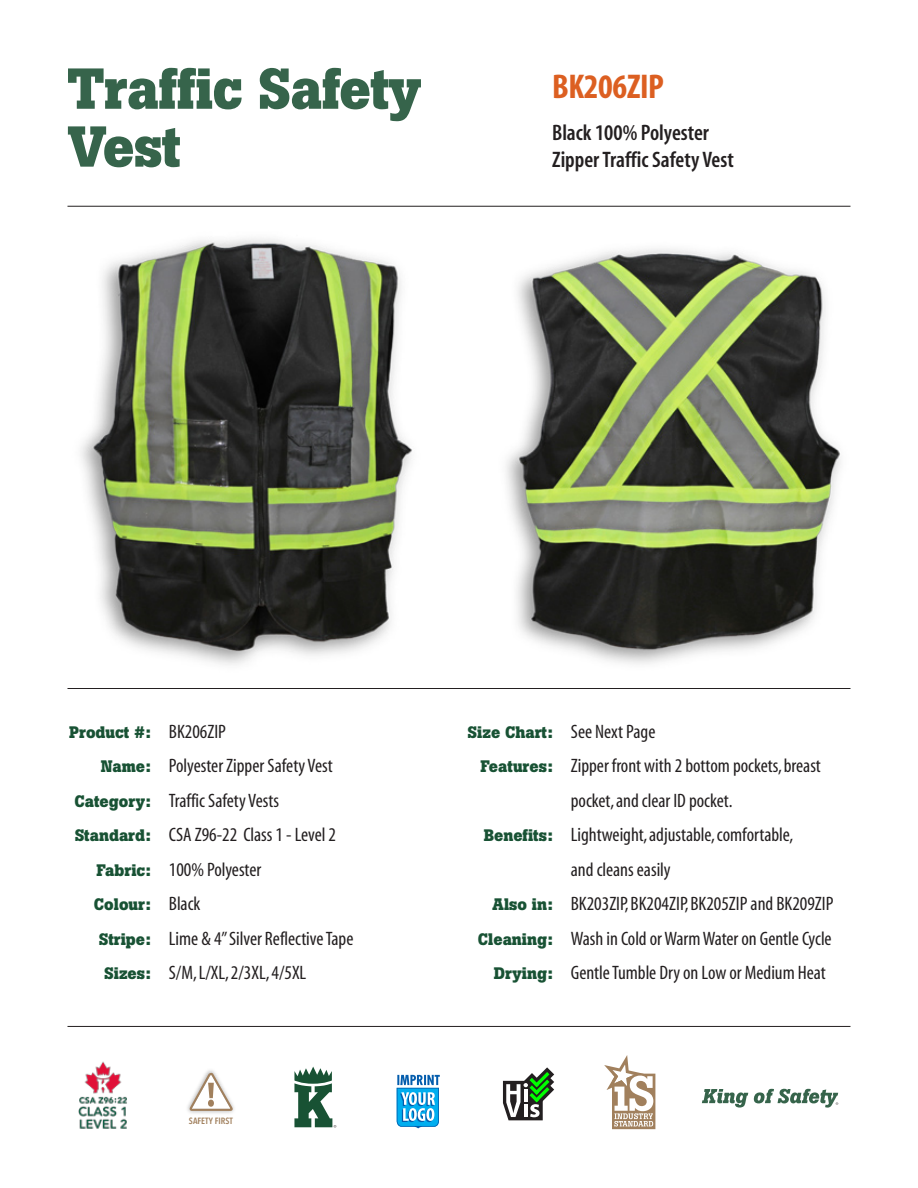
<style>
.page{position:relative;width:918px;height:1188px;background:#fff}
.page>*{position:absolute;margin:0;border:0;box-sizing:border-box;transform-origin:0 0}
.t1{font:700 57px "Boton";letter-spacing:-.01em;color:#36644b}
.t2{font:700 condensed 34.5px "Myriad";letter-spacing:-.01em;color:#dc5f21}
.t3{font:600 condensed 22.5px "Myriad";color:#231f20}
.t4{font:condensed 19.5px "Myriad";color:#231f20}
.t5{font:700 16.5px "Boton";color:#185234}
.t6{font:600 9px "Avenir Next Condensed";color:#a1805d}
.s1{font-family:"Myriad";font-weight:400;font-stretch:condensed;font-size:19.5px;color:#231f20}
.s2{font-family:"Boton";font-weight:700;font-stretch:normal;font-size:16.5px;color:#185234}
</style>
<div class="page">
<img style="left:80px;top:238px;width:332px;height:427px">
<img style="left:506px;top:249px;width:335px;height:415px">
<hr style="left:68px;top:206px;width:782px;height:1px;background:#231f20">
<hr style="left:68px;top:688px;width:782px;height:1px;background:#231f20">
<hr style="left:68px;top:1026px;width:782px;height:1px;background:#231f20">
<svg style="left:503px;top:1067px;width:51px;height:53px"></svg>
<svg style="left:604px;top:1055px;width:51px;height:74px"></svg>
<svg style="left:702px;top:1089px;width:136px;height:19px"></svg>
<svg style="left:397px;top:1075px;width:43px;height:53px"></svg>
<svg style="left:294px;top:1067px;width:42px;height:61px"></svg>
<img style="left:66px;top:1055px;width:72px;height:86px;border-radius:4px">
<img style="left:187px;top:1070px;width:47px;height:44px">
<svg style="left:189px;top:1072px;width:44px;height:39px"></svg>
<div style="left:208px;top:1100px;width:6px;height:7px;background:#a1805d;border-radius:50%"></div>
<p class="t1" style="left:68px;top:69px;width:355px">Traffic Safety</p>
<p class="t1" style="left:68px;top:126px;width:115px">Vest</p>
<p class="t2" style="left:552px;top:74px;width:113px">BK206ZIP</p>
<p class="t3" style="left:552px;top:124px;width:158px">Black 100% Polyester</p>
<p class="t3" style="left:552px;top:151px;width:183px">Zipper Traffic Safety Vest</p>
<p class="t5" style="left:69px;top:726px;width:158px">Product #: <span class="s1">BK206ZIP</span></p>
<p class="t4" style="left:101px;top:759px;width:233px"><span class="s2">Name:</span> Polyester Zipper Safety Vest</p>
<p class="t4" style="left:75px;top:794px;width:206px"><span class="s2">Category:</span> Traffic Safety Vests</p>
<p class="t4" style="left:75px;top:828px;width:263px"><span class="s2">Standard:</span> CSA Z96-22 Class 1 - Level 2</p>
<p class="t4" style="left:97px;top:863px;width:166px"><span class="s2">Fabric:</span> 100% Polyester</p>
<p class="t5" style="left:94px;top:899px;width:108px">Colour: <span class="s1">Black</span></p>
<p class="t4" style="left:99px;top:932px;width:256px"><span class="s2">Stripe:</span> Lime &amp; 4” Silver Reflective Tape</p>
<p class="t4" style="left:104px;top:966px;width:204px"><span class="s2">Sizes:</span> S/M, L/XL, 2/3XL, 4/5XL</p>
<p class="t6" style="left:189px;top:1116px;width:45px">SAFETY FIRST</p>
<p class="t4" style="left:468px;top:725px;width:189px"><span class="s2">Size Chart:</span> See Next Page</p>
<p class="t4" style="left:480px;top:759px;width:342px"><span class="s2">Features:</span> Zipper front with 2 bottom pockets, breast</p>
<p class="t4" style="left:571px;top:794px;width:163px">pocket, and clear ID pocket.</p>
<p class="t4" style="left:484px;top:828px;width:311px"><span class="s2">Benefits:</span> Lightweight, adjustable, comfortable,</p>
<p class="t4" style="left:571px;top:863px;width:101px">and cleans easily</p>
<p class="t4" style="left:492px;top:897px;width:343px"><span class="s2">Also in:</span> BK203ZIP, BK204ZIP, BK205ZIP and BK209ZIP</p>
<p class="t4" style="left:478px;top:932px;width:355px"><span class="s2">Cleaning:</span> Wash in Cold or Warm Water on Gentle Cycle</p>
<p class="t4" style="left:494px;top:966px;width:333px"><span class="s2">Drying:</span> Gentle Tumble Dry on Low or Medium Heat</p>
</div>
